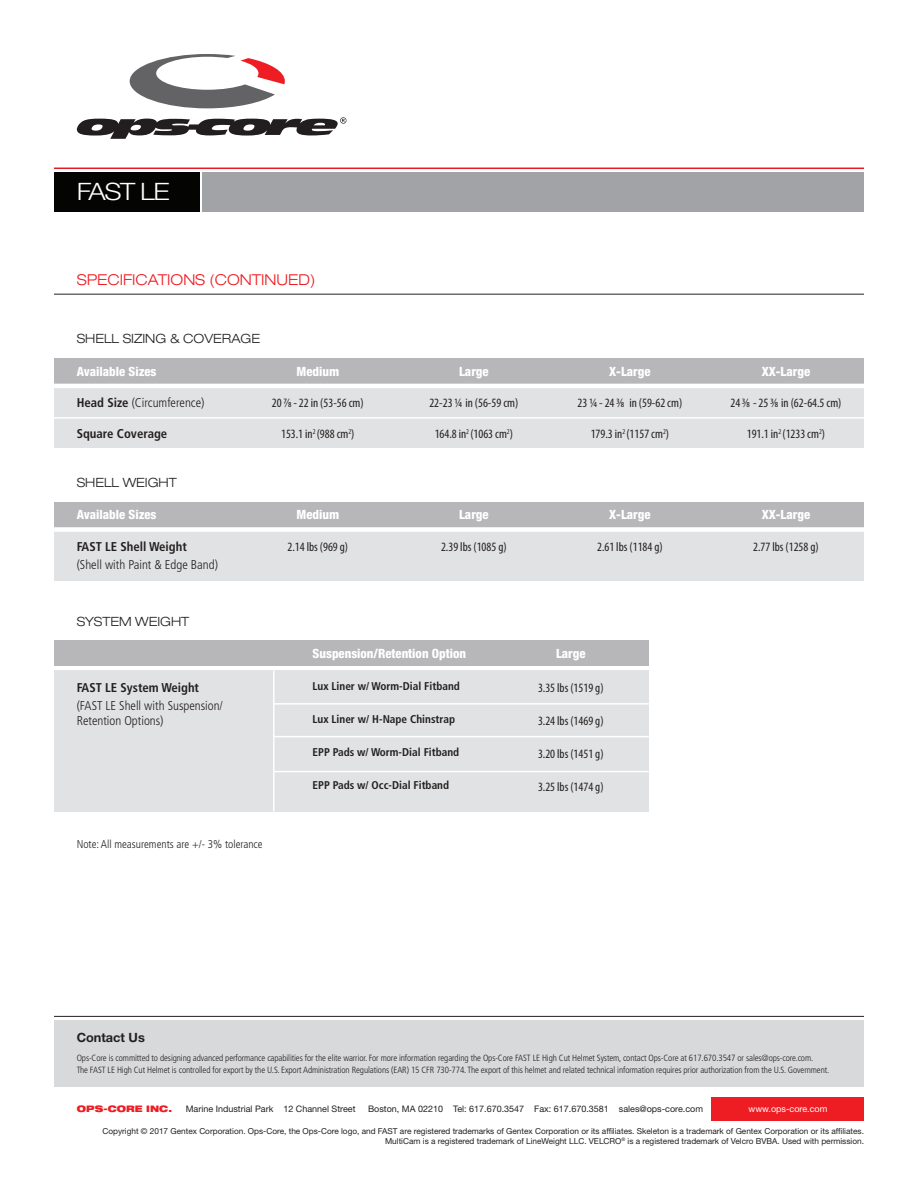
<style>
.page{position:relative;width:918px;height:1188px;background:#fff}
.page>*{position:absolute;margin:0;border:0;box-sizing:border-box;transform-origin:0 0}
.t1{font:300 24px "Helvetica Neue LT Std";letter-spacing:-.05em;color:#fff;scale:1.14 1}
.t2{font:300 expanded 15px "Helvetica Neue LT Std";color:#ee1d23}
.Charts{font:condensed 12.75px "Myriad Pro";color:#231f20}
.Charts-2{font:300 condensed 12.75px/18px "Frutiger LT Std";color:#231f20}
.Protection_Sub_Secti{font:condensed 12.75px "Myriad Pro";color:#231f20}
.Charts-3{font:800 condensed 12.75px "Helvetica Neue LT Std";color:#fff}
.t3{font:300 expanded 12.75px "Helvetica Neue LT Std";color:#231f20}
.Charts-4{font:700 condensed 12.75px "Frutiger LT Std";color:#231f20}
.Contact_Us_Copy{font:700 12.75px "Helvetica Neue LT Std";color:#231f20}
.t4{font:700 condensed 11.25px "Frutiger LT Std";color:#231f20}
.Protection_Sub_Secti-2{font:300 condensed 11.25px "Frutiger LT Std";color:#231f20}
.Contact_Us_Copy-2{font:300 condensed 9px/12px "Frutiger LT Std";letter-spacing:-.01em;color:#231f20}
.t5{font:9px "Helvetica Neue LT Std";color:#231f20}
.t6{font:9px "Helvetica Neue LT Std";color:#fff}
.t7{font:900 expanded 9px "Helvetica Neue LT Std";color:#ee1d23}
.t8{font:8.25px "Helvetica Neue LT Std";color:#231f20}
.s1{font-weight:700}
</style>
<div class="page">
<div style="left:54px;top:1020px;width:810px;height:67px;background:#d8d9da"></div>
<hr style="left:54px;top:1016px;width:810px;height:1px;background:#231f20">
<div style="left:712px;top:1097px;width:152px;height:24px;background:#ee1d23"></div>
<svg style="left:130px;top:54px;width:155px;height:54px"></svg>
<svg style="left:77px;top:117px;width:269px;height:22px"></svg>
<hr style="left:54px;top:168px;width:810px;height:1px;background:#e51a23">
<div style="left:54px;top:172px;width:145px;height:39px;background:#040503"></div>
<div style="left:202px;top:172px;width:662px;height:39px;background:#a1a3a6"></div>
<hr style="left:54px;top:294px;width:810px;height:1px;background:#231f20">
<div style="left:54px;top:359px;width:810px;height:25px;background:#b7b7ba"></div>
<div style="left:54px;top:388px;width:810px;height:60px;background:#e1e2e3"></div>
<hr style="left:54px;top:417px;width:810px;height:2px;background:#fff">
<div style="left:54px;top:502px;width:810px;height:25px;background:#b7b7ba"></div>
<div style="left:54px;top:641px;width:595px;height:25px;background:#b7b7ba"></div>
<div style="left:54px;top:531px;width:810px;height:50px;background:#e1e2e3"></div>
<div style="left:54px;top:670px;width:595px;height:142px;background:#e1e2e3"></div>
<div style="left:54px;top:527px;width:810px;height:5px;background:#fff"></div>
<hr style="left:274px;top:703px;width:375px;height:2px;background:#fff">
<hr style="left:274px;top:736px;width:375px;height:1px;background:#fff">
<hr style="left:274px;top:771px;width:375px;height:1px;background:#fff">
<hr style="left:273px;top:670px;width:2px;height:142px;background:#fff">
<p class="t1" style="left:77px;top:177px;width:83px">FAST LE</p>
<p class="t2" style="left:77px;top:271px;width:240px">SPECIFICATIONS (CONTINUED)</p>
<p class="t3" style="left:77px;top:331px;width:185px">SHELL SIZING &amp; COVERAGE</p>
<p class="Charts-3" style="left:77px;top:363px;width:81px">Available Sizes</p>
<p class="Charts-2" style="left:77px;top:394px;width:129px"><span class="s1">Head Size</span> (Circumference)</p>
<p class="Charts-4" style="left:77px;top:426px;width:92px">Square Coverage</p>
<p class="Charts-3" style="left:296px;top:363px;width:44px">Medium</p>
<p class="Charts" style="left:272px;top:396px;width:93px">20 7/8 - 22 in (53-56 cm)</p>
<p class="Charts" style="left:281px;top:426px;width:75px">153.1 in<sup>2</sup> (988 cm<sup>2</sup>)</p>
<p class="t3" style="left:77px;top:475px;width:102px">SHELL WEIGHT</p>
<p class="Charts-3" style="left:77px;top:507px;width:81px">Available Sizes</p>
<p class="Charts-2" style="left:77px;top:538px;width:143px"><span class="s1">FAST LE Shell Weight<br></span>(Shell with Paint &amp; Edge Band)</p>
<p class="Charts-3" style="left:296px;top:507px;width:44px">Medium</p>
<p class="Charts" style="left:287px;top:539px;width:62px">2.14 lbs (969 g)</p>
<p class="Charts-3" style="left:459px;top:363px;width:31px">Large</p>
<p class="Protection_Sub_Secti" style="left:429px;top:396px;width:90px">22-23 1/4 in (56-59 cm)</p>
<p class="Charts" style="left:435px;top:426px;width:80px">164.8 in<sup>2</sup> (1063 cm<sup>2</sup>)</p>
<p class="Charts-3" style="left:459px;top:507px;width:31px">Large</p>
<p class="Charts" style="left:441px;top:539px;width:67px">2.39 lbs (1085 g)</p>
<p class="t3" style="left:77px;top:613px;width:114px">SYSTEM WEIGHT</p>
<p class="Charts-2" style="left:77px;top:678px;width:148px"><span class="s1">FAST LE System Weight </span>(FAST LE Shell with Suspension/</p>
<p class="Charts-2" style="left:77px;top:711px;width:88px">Retention Options)</p>
<p class="Charts-3" style="left:313px;top:645px;width:155px">Suspension/Retention Option</p>
<p class="t4" style="left:313px;top:680px;width:149px">Lux Liner w/ Worm-Dial Fitband</p>
<p class="t4" style="left:313px;top:713px;width:144px">Lux Liner w/ H-Nape Chinstrap</p>
<p class="t4" style="left:313px;top:746px;width:148px">EPP Pads w/ Worm-Dial Fitband</p>
<p class="t4" style="left:313px;top:779px;width:138px">EPP Pads w/ Occ-Dial Fitband</p>
<p class="Protection_Sub_Secti-2" style="left:77px;top:838px;width:187px">Note: All measurements are +/- 3% tolerance</p>
<p class="Charts-3" style="left:609px;top:363px;width:43px">X-Large</p>
<p class="Protection_Sub_Secti" style="left:578px;top:396px;width:106px">23 1/4 - 24 3/8 in (59-62 cm)</p>
<p class="Charts" style="left:591px;top:426px;width:80px">179.3 in<sup>2</sup> (1157 cm<sup>2</sup>)</p>
<p class="Charts-3" style="left:609px;top:507px;width:43px">X-Large</p>
<p class="Charts" style="left:597px;top:539px;width:67px">2.61 lbs (1184 g)</p>
<p class="Charts-3" style="left:556px;top:645px;width:31px">Large</p>
<p class="Protection_Sub_Secti" style="left:538px;top:680px;width:67px">3.35 lbs (1519 g)</p>
<p class="Protection_Sub_Secti" style="left:538px;top:713px;width:67px">3.24 lbs (1469 g)</p>
<p class="Protection_Sub_Secti" style="left:538px;top:746px;width:67px">3.20 lbs (1451 g)</p>
<p class="Protection_Sub_Secti" style="left:538px;top:779px;width:67px">3.25 lbs (1474 g)</p>
<p class="Charts-3" style="left:762px;top:363px;width:50px">XX-Large</p>
<p class="Protection_Sub_Secti" style="left:730px;top:396px;width:113px">24 3/8 - 25 3/8 in (62-64.5 cm)</p>
<p class="Charts" style="left:747px;top:426px;width:80px">191.1 in<sup>2</sup> (1233 cm<sup>2</sup>)</p>
<p class="Charts-3" style="left:762px;top:507px;width:50px">XX-Large</p>
<p class="Charts" style="left:753px;top:539px;width:67px">2.77 lbs (1258 g)</p>
<p class="Contact_Us_Copy" style="left:77px;top:1030px;width:70px">Contact Us</p>
<p class="Contact_Us_Copy-2" style="left:77px;top:1052px;width:754px">Ops-Core is committed to designing advanced performance capabilities for the elite warrior. For more information regarding the Ops-Core FAST LE High Cut Helmet System, contact Ops-Core at 617.670.3547 or sales@ops-core.com.<br>The FAST LE High Cut Helmet is controlled for export by the U.S. Export Administration Regulations (EAR) 15 CFR 730-774. The export of this helmet and related technical information requires prior authorization from the U.S. Government.</p>
<p class="t7" style="left:77px;top:1103px;width:97px">OPS-CORE INC.</p>
<p class="t5" style="left:186px;top:1104px;width:171px">Marine Industrial Park 12 Channel Street</p>
<p class="t5" style="left:368px;top:1104px;width:337px">Boston, MA 02210 Tel: 617.670.3547 Fax: 617.670.3581 sales@ops-core.com</p>
<p class="t6" style="left:749px;top:1104px;width:80px">www.ops-core.com</p>
<p class="t8" style="left:102px;top:1126px;width:763px">Copyright © 2017 Gentex Corporation. Ops-Core, the Ops-Core logo, and FAST are registered trademarks of Gentex Corporation or its affiliates. Skeleton is a trademark of Gentex Corporation or its affiliates.</p>
<p class="t8" style="left:385px;top:1136px;width:480px">MultiCam is a registered trademark of LineWeight LLC. VELCRO<sup>®</sup> is a registered trademark of Velcro BVBA. Used with permission.</p>
</div>
